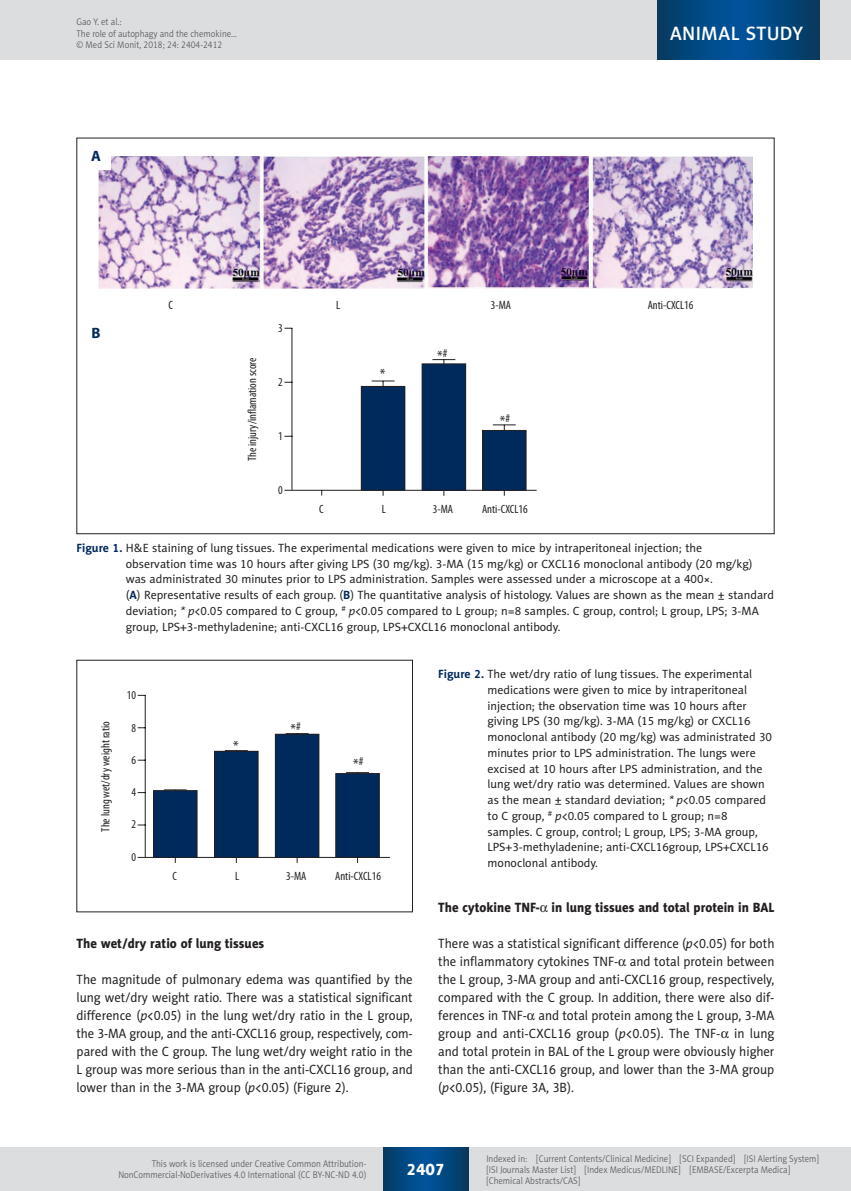
<style>
.page{position:relative;width:851px;height:1191px;background:#fff}
.page>*{position:absolute;margin:0;border:0;box-sizing:border-box;transform-origin:0 0}
.t1{font:19.5px "Naomi Sans EFN Medium";letter-spacing:.015em;color:#fff}
.t2{font:16.5px "Naomi Sans EFN Heavy";color:#fff}
.t3{font:condensed 15px "Myriad Pro";color:#231f20}
.t4{font:700 15px "Myriad Pro";color:#00295c}
.MSM_Body{font:13.5px/18px "Naomi Sans EFN";color:#231f20;text-align:justify;scale:.95 1}
.MSM_Headline_2{font:13.5px "Naomi Sans EFN Heavy";color:#231f20;scale:.95 1}
.MSM_Rycina_tytul{font:12px/15.8px "Naomi Sans EFN";color:#231f20}
.t5{font:condensed 12px "Myriad Pro";color:#231f20}
.t6{font:9.75px/11.2px "Naomi Sans EFN Light";color:#57585a;scale:.9 1}
.s1{font-weight:700;color:#00295c}
.s2{font-style:italic}
.s3{font-family:"Standard Sym L"}
</style>
<div class="page">
<img style="left:98px;top:156px;width:654px;height:132px">
<hr style="left:284px;top:490px;width:252px;height:1px;background:#231f20">
<hr style="left:291px;top:328px;width:1px;height:162px;background:#231f20">
<svg style="left:360px;top:359px;width:156px;height:137px"></svg>
<div style="left:482px;top:430px;width:44px;height:60px;background:#00295c;border:1px solid #231f20"></div>
<div style="left:81px;top:142px;width:30px;height:28px;background:#fff"></div>
<hr style="left:138px;top:857px;width:252px;height:1px;background:#231f20">
<hr style="left:145px;top:695px;width:1px;height:162px;background:#231f20">
<svg style="left:153px;top:733px;width:216px;height:130px"></svg>
<div style="left:335px;top:773px;width:44px;height:84px;background:#00295c;border:1px solid #231f20"></div>
<div style="left:0;top:1148px;width:850px;height:43px;background:#dcdddf"></div>
<svg style="left:383px;top:1147px;width:85px;height:43px;background:#02477e"></svg>
<div style="left:0;top:0;width:850px;height:60px;background:#dcdddf"></div>
<svg style="left:657px;top:0;width:162px;height:60px;background:#02477e"></svg>
<p class="t6" style="left:77px;top:16px;width:180px">Gao Y. et al.:<br>The role of autophagy and the chemokine… © Med Sci Monit, 2018; 24: 2404-2412</p>
<h1 class="t1" style="left:670px;top:22px;width:134px">ANIMAL STUDY</h1>
<p class="t4" style="left:91px;top:147px;width:11px">A</p>
<p class="t4" style="left:91px;top:323px;width:11px">B</p>
<p class="t5" style="left:168px;top:298px;width:6px">C</p>
<p class="t5" style="left:336px;top:298px;width:6px">L</p>
<p class="t5" style="left:490px;top:298px;width:22px">3-MA</p>
<p class="t5" style="left:647px;top:298px;width:47px">Anti-CXCL16</p>
<p class="t5" style="left:278px;top:322px;width:6px">3</p>
<p class="t5" style="left:246px;top:461px;width:105px;rotate:-90deg">The injury/inflamation score</p>
<p class="t3" style="left:380px;top:366px;width:7px">*</p>
<p class="t5" style="left:278px;top:376px;width:6px">2</p>
<p class="t5" style="left:278px;top:430px;width:6px">1</p>
<p class="t5" style="left:278px;top:484px;width:6px">0</p>
<p class="t3" style="left:437px;top:348px;width:12px">*<sup>#</sup></p>
<p class="t3" style="left:500px;top:413px;width:12px">*<sup>#</sup></p>
<p class="t5" style="left:319px;top:502px;width:6px">C</p>
<p class="t5" style="left:382px;top:502px;width:6px">L</p>
<p class="t5" style="left:432px;top:502px;width:22px">3-MA</p>
<p class="t5" style="left:482px;top:502px;width:47px">Anti-CXCL16</p>
<p class="MSM_Rycina_tytul" style="left:126px;top:540px;width:649px;text-indent:-49px"><span class="s1">Figure 1.</span> H&amp;E staining of lung tissues. The experimental medications were given to mice by intraperitoneal injection; the<br>observation time was 10 hours after giving LPS (30 mg/kg). 3-MA (15 mg/kg) or CXCL16 monoclonal antibody (20 mg/kg) was administrated 30 minutes prior to LPS administration. Samples were assessed under a microscope at a 400×.<br>(<span class="s1">A</span>) Representative results of each group. (<span class="s1">B</span>) The quantitative analysis of histology. Values are shown as the mean ± standard deviation; <span class="s2">* p</span>&lt;0.05 compared to C group, <sup>#</sup> <span class="s2">p</span>&lt;0.05 compared to L group; n=8 samples. C group, control; L group, LPS; 3-MA group, LPS+3-methyladenine; anti-CXCL16 group, LPS+CXCL16 monoclonal antibody.</p>
<p class="t5" style="left:98px;top:831px;width:112px;rotate:-90deg">The lung wet/dry weight ratio</p>
<p class="t5" style="left:127px;top:688px;width:11px">10</p>
<p class="t5" style="left:131px;top:720px;width:6px">8</p>
<p class="t5" style="left:131px;top:752px;width:6px">6</p>
<p class="t5" style="left:131px;top:785px;width:6px">4</p>
<p class="t5" style="left:131px;top:817px;width:6px">2</p>
<p class="t5" style="left:131px;top:849px;width:6px">0</p>
<p class="t3" style="left:233px;top:736px;width:7px">*</p>
<p class="t3" style="left:290px;top:720px;width:12px">*<sup>#</sup></p>
<p class="t3" style="left:353px;top:755px;width:12px">*<sup>#</sup></p>
<p class="t5" style="left:172px;top:868px;width:6px">C</p>
<p class="t5" style="left:235px;top:868px;width:6px">L</p>
<p class="t5" style="left:286px;top:868px;width:22px">3-MA</p>
<p class="t5" style="left:335px;top:868px;width:47px">Anti-CXCL16</p>
<p class="MSM_Headline_2" style="left:77px;top:935px;width:199px">The wet/dry ratio of lung tissues</p>
<p class="MSM_Body" style="left:77px;top:970px;width:355px">The magnitude of pulmonary edema was quantified by the lung wet/dry weight ratio. There was a statistical significant difference (<span class="s2">p</span>&lt;0.05) in the lung wet/dry ratio in the L group, the 3-MA group, and the anti-CXCL16 group, respectively, com&shy;pared with the C group. The lung wet/dry weight ratio in the L group was more serious than in the anti-CXCL16 group, and lower than in the 3-MA group (<span class="s2">p</span>&lt;0.05) (Figure 2).</p>
<p class="MSM_Rycina_tytul" style="left:487px;top:666px;width:286px;text-indent:-49px"><span class="s1">Figure 2.</span> The wet/dry ratio of lung tissues. The experimental medications were given to mice by intraperitoneal injection; the observation time was 10 hours after giving LPS (30 mg/kg). 3-MA (15 mg/kg) or CXCL16 monoclonal antibody (20 mg/kg) was administrated 30 minutes prior to LPS administration. The lungs were excised at 10 hours after LPS administration, and the lung wet/dry ratio was determined. Values are shown as the mean ± standard deviation; <span class="s2">* p</span>&lt;0.05 compared to C group, <sup>#</sup> <span class="s2">p</span>&lt;0.05 compared to L group; n=8 samples. C group, control; L group, LPS; 3-MA group, LPS+3-methyladenine; anti-CXCL16group, LPS+CXCL16 monoclonal antibody.</p>
<p class="MSM_Headline_2" style="left:438px;top:899px;width:355px">The cytokine TNF-<span class="s3">a</span> in lung tissues and total protein in BAL</p>
<p class="MSM_Body" style="left:438px;top:934px;width:355px">There was a statistical significant difference (<span class="s2">p</span>&lt;0.05) for both the inflammatory cytokines TNF-<span class="s3">a</span> and total protein between the L group, 3-MA group and anti-CXCL16 group, respectively, compared with the C group. In addition, there were also dif&shy;ferences in TNF-<span class="s3">a</span> and total protein among the L group, 3-MA group and anti-CXCL16 group (<span class="s2">p</span>&lt;0.05). The TNF-<span class="s3">a</span> in lung and total protein in BAL of the L group were obviously higher than the anti-CXCL16 group, and lower than the 3-MA group (<span class="s2">p</span>&lt;0.05), (Figure 3A, 3B).</p>
<p class="t6" style="left:118px;top:1158px;width:277px;text-align:right">This work is licensed under Creative Common Attribution-<br>NonCommercial-NoDerivatives 4.0 International (CC BY-NC-ND 4.0)</p>
<h2 class="t2" style="left:406px;top:1159px;width:40px">2407</h2>
<p class="t6" style="left:486px;top:1152px;width:371px">Indexed in: [Current Contents/Clinical Medicine] [SCI Expanded] [ISI Alerting System] [ISI Journals Master List] [Index Medicus/MEDLINE] [EMBASE/Excerpta Medica] [Chemical Abstracts/CAS]</p>
</div>
